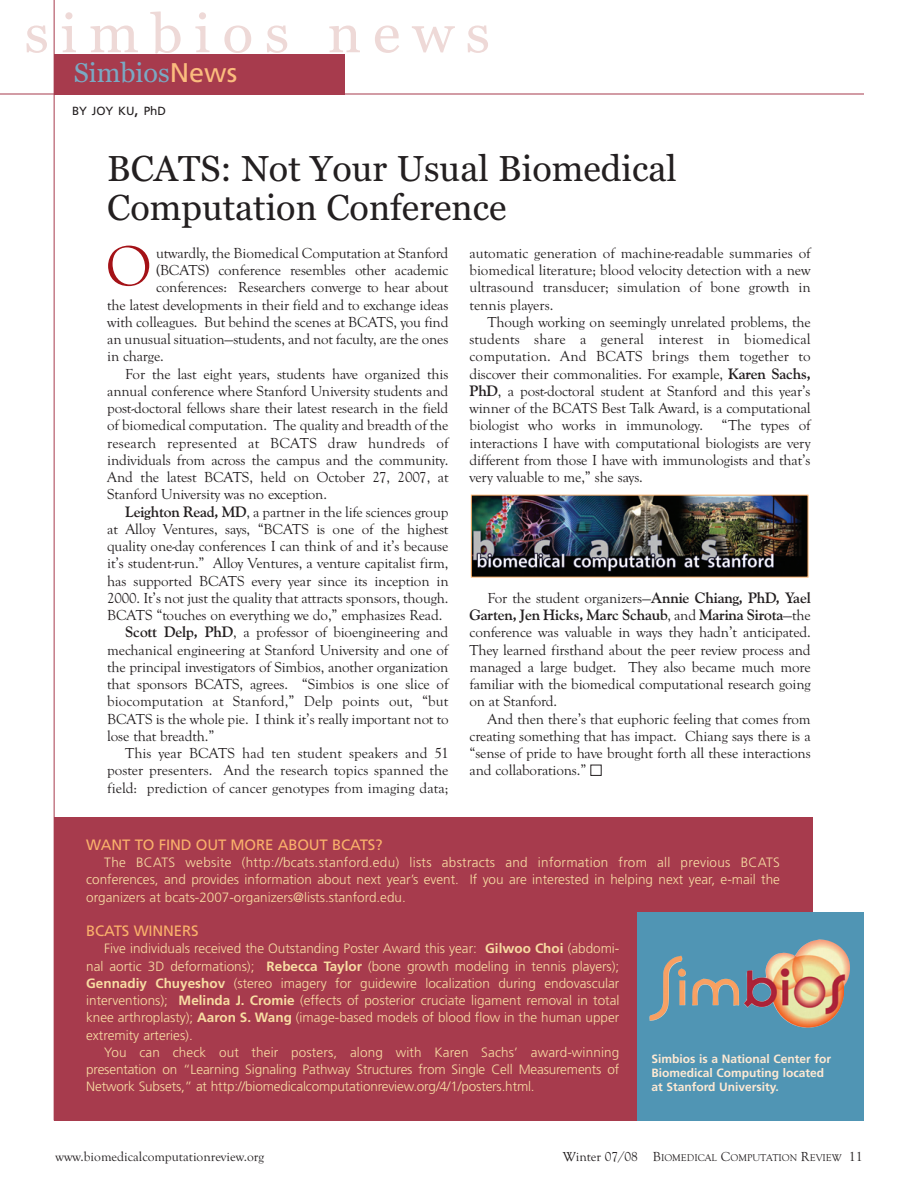
<style>
.page{position:relative;width:918px;height:1188px;background:#fff}
.page>*{position:absolute;margin:0;border:0;box-sizing:border-box;transform-origin:0 0}
.t1{font:58.5px "Goudy Old Style T";color:#a41217}
.t2{font:54px "Georgia";letter-spacing:.2em;color:#eed9d7;scale:1.06 1}
.t3{font:36px/39px "Georgia";color:#231f20}
.t4{font:27px "Georgia";color:#7aa9c3}
.t5{font:15px/17.2px "Goudy Old Style T";letter-spacing:-.01em;color:#231f20;text-align:justify}
.t6{font:700 15px "Goudy Old Style BT";letter-spacing:-.01em;color:#231f20}
.t7{font:15px "Goudy Old Style T";letter-spacing:.01em;color:#231f20}
.t8{font:15px "Frutiger";letter-spacing:-.01em;color:#fab16b}
.t9{font:300 13.5px/17.2px "Frutiger";color:#f8dda3;text-align:justify}
.t10{font:13.5px "Goudy Old Style T";color:#231f20}
.t11{font:700 12px/14.1px "Frutiger";color:#fee9d3}
.t12{font:11.85px "Frutiger";color:#231f20}
.t13{font:10.2px "Goudy Old Style T";color:#231f20}
.s1{font-family:"Frutiger";color:#fbbc7e}
.s2{font-size:15.75px}
.s3{font-size:12px}
.s4{font-family:"Goudy Old Style BT";font-weight:700}
.s5{font-family:"Goudy Old Style T";font-weight:400}
.s6{color:#fff}
.s7{font-weight:700}
.s8{font-size:13.5px}
</style>
<div class="page">
<div style="left:54px;top:817px;width:758px;height:303px;background:#a73b4d"></div>
<hr style="left:54px;top:0;width:1px;height:1120px;background:#a73b4d">
<hr style="left:0;top:94px;width:864px;height:1px;background:#a73b4d">
<div style="left:54px;top:54px;width:291px;height:40px;background:#a73b4d"></div>
<img style="left:473px;top:497px;width:333px;height:78px">
<div style="left:637px;top:912px;width:227px;height:209px;background:#5095b4"></div>
<img style="left:744px;top:939px;width:106px;height:89px">
<h2 class="t2" style="left:24px;top:2px;width:441px">simbios news</h2>
<h3 class="t4" style="left:74px;top:56px;width:165px">Simbios<span class="s1">News</span></h3>
<p class="t12" style="left:72px;top:106px;width:96px">BY JOY KU<span class="s2">,</span> P<span class="s3">h</span>D</p>
<h3 class="t3" style="left:107px;top:149px;width:571px">BCATS: Not Your Usual Biomedical<br>Computation Conference</h3>
<h1 class="t1" style="left:106px;top:243px;width:47px">O</h1>
<p class="t5" style="left:470px;top:245px;width:343px">automatic generation of machine-readable summaries of biomedical literature; blood velocity detection with a new ultrasound transducer; simulation of bone growth in tennis players.</p>
<p class="t5" style="left:470px;top:314px;width:343px;text-indent:18px">Though working on seemingly unrelated problems, the students share a general interest in biomedical computation. And BCATS brings them together to discover their commonalities. For example, <span class="s4">Karen Sachs, PhD</span>, a post-doctoral student at Stanford and this year’s winner of the BCATS Best Talk Award, is a computational biologist who works in immunology. “The types of interactions I have with computational biologists are very different from those I have with immunologists and that’s very valuable to me,” she says.</p>
<p class="t5" style="left:156px;top:245px;width:294px">utwardly, the Biomedical Computation at Stanford</p>
<p class="t5" style="left:156px;top:263px;width:294px">(BCATS) conference resembles other academic</p>
<p class="t5" style="left:156px;top:280px;width:294px">conferences: Researchers converge to hear about</p>
<p class="t5" style="left:107px;top:297px;width:343px">the latest developments in their field and to exchange ideas</p>
<p class="t5" style="left:107px;top:314px;width:343px">with colleagues. But behind the scenes at BCATS, you find</p>
<p class="t5" style="left:107px;top:332px;width:343px">an unusual situation—students, and not faculty, are the ones</p>
<p class="t5" style="left:107px;top:349px;width:58px">in charge.</p>
<p class="t5" style="left:125px;top:366px;width:325px">For the last eight years, students have organized this</p>
<p class="t5" style="left:107px;top:383px;width:343px">annual conference where Stanford University students and</p>
<p class="t5" style="left:107px;top:401px;width:343px">post-doctoral fellows share their latest research in the field</p>
<p class="t5" style="left:107px;top:418px;width:343px">of biomedical computation. The quality and breadth of the</p>
<p class="t7" style="left:107px;top:437px;width:343px">research represented at BCATS draw hundreds of</p>
<p class="t5" style="left:107px;top:452px;width:343px">individuals from across the campus and the community.</p>
<p class="t5" style="left:107px;top:470px;width:343px">And the latest BCATS, held on October 27, 2007, at</p>
<p class="t5" style="left:107px;top:487px;width:221px">Stanford University was no exception.</p>
<p class="t5" style="left:125px;top:504px;width:325px"><span class="s4">Leighton Read, MD</span>, a partner in the life sciences group</p>
<p class="t5" style="left:107px;top:521px;width:343px">at Alloy Ventures, says, “BCATS is one of the highest</p>
<p class="t5" style="left:107px;top:539px;width:343px">quality one-day conferences I can think of and it’s because</p>
<p class="t5" style="left:107px;top:556px;width:343px">it’s student-run.” Alloy Ventures, a venture capitalist firm,</p>
<p class="t5" style="left:107px;top:573px;width:343px">has supported BCATS every year since its inception in</p>
<p class="t5" style="left:107px;top:590px;width:343px">2000. It’s not just the quality that attracts sponsors, though.</p>
<p class="t5" style="left:107px;top:608px;width:337px">BCATS “touches on everything we do,” emphasizes Read.</p>
<p class="t5" style="left:125px;top:625px;width:325px"><span class="s4">Scott Delp, PhD</span>, a professor of bioengineering and</p>
<p class="t5" style="left:107px;top:642px;width:343px">mechanical engineering at Stanford University and one of</p>
<p class="t5" style="left:107px;top:659px;width:343px">the principal investigators of Simbios, another organization</p>
<p class="t5" style="left:107px;top:677px;width:343px">that sponsors BCATS, agrees. “Simbios is one slice of</p>
<p class="t5" style="left:107px;top:694px;width:343px">biocomputation at Stanford,” Delp points out, “but</p>
<p class="t5" style="left:107px;top:711px;width:343px">BCATS is the whole pie. I think it’s really important not to</p>
<p class="t5" style="left:107px;top:728px;width:109px">lose that breadth.”</p>
<p class="t5" style="left:125px;top:746px;width:325px">This year BCATS had ten student speakers and 51</p>
<p class="t5" style="left:107px;top:763px;width:343px">poster presenters. And the research topics spanned the</p>
<p class="t5" style="left:107px;top:780px;width:343px">field: prediction of cancer genotypes from imaging data;</p>
<p class="t5" style="left:488px;top:590px;width:325px">For the student organizers—<span class="s4">Annie Chiang, PhD, Yael</span></p>
<p class="t6" style="left:470px;top:609px;width:343px">Garten, Jen Hicks, Marc Schaub<span class="s5">, and</span> Marina Sirota<span class="s5">—the</span></p>
<p class="t5" style="left:470px;top:625px;width:343px">conference was valuable in ways they hadn’t anticipated.<br>They learned firsthand about the peer review process and managed a large budget. They also became much more familiar with the biomedical computational research going on at Stanford.</p>
<p class="t5" style="left:470px;top:711px;width:343px;text-indent:18px">And then there’s that euphoric feeling that comes from creating something that has impact. Chiang says there is a “sense of pride to have brought forth all these interactions and collaborations.” <span class="s6">■</span></p>
<p class="t8" style="left:86px;top:838px;width:298px">WANT TO FIND OUT MORE ABOUT BCATS?</p>
<p class="t9" style="left:86px;top:855px;width:695px;text-indent:18px">The BCATS website (http://bcats.stanford.edu) lists abstracts and information from all previous BCATS conferences, and provides information about next year’s event. If you are interested in helping next year, e-mail the organizers at bcats-2007-organizers@lists.stanford.edu.</p>
<p class="t8" style="left:86px;top:925px;width:114px">BCATS WINNERS</p>
<p class="t9" style="left:86px;top:941px;width:535px;text-indent:18px">Five individuals received the Outstanding Poster Award this year: <span class="s7">Gilwoo Choi</span> (abdomi&shy;nal aortic 3D deformations); <span class="s7">Rebecca Taylor</span> (bone growth modeling in tennis players); <span class="s7">Gennadiy Chuyeshov</span> (stereo imagery for guidewire localization during endovascular interventions); <span class="s7">Melinda J. Cromie</span> (effects of posterior cruciate ligament removal in total knee arthroplasty); <span class="s7">Aaron S. Wang</span> (image-based models of blood flow in the human upper extremity arteries).</p>
<p class="t9" style="left:86px;top:1044px;width:535px;text-indent:18px">You can check out their posters, along with Karen Sachs’ award-winning presentation on “Learning Signaling Pathway Structures from Single Cell Measurements of Network Subsets,” at http://biomedicalcomputationreview.org/4/1/posters.html.</p>
<p class="t11" style="left:652px;top:1053px;width:181px">Simbios is a National Center for<br>Biomedical Computing located at Stanford University.</p>
<p class="t10" style="left:55px;top:1151px;width:210px">www.biomedicalcomputationreview.org</p>
<p class="t13" style="left:563px;top:1154px;width:301px"><span class="s8">Winter 07/08 B</span>IOMEDICAL <span class="s8">C</span>OMPUTATION <span class="s8">R</span>EVIEW <span class="s8">11</span></p>
</div>
